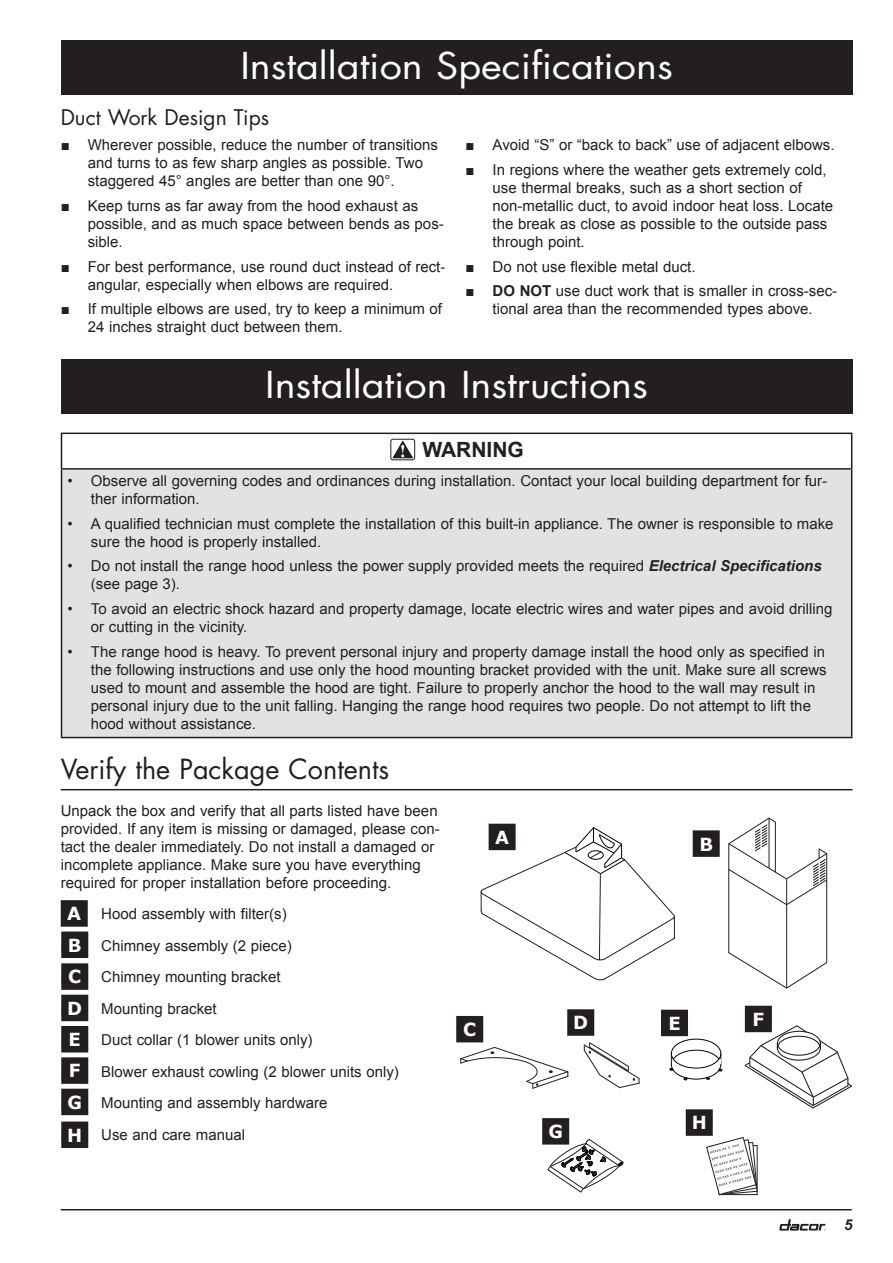
<style>
.page{position:relative;width:893px;height:1263px;background:#fff}
.page>*{position:absolute;margin:0;border:0;box-sizing:border-box;transform-origin:0 0}
.Heading_1__Non_TOC{font:36px "Futura Std";color:#fff;scale:1.1 1}
.Heading_1{font:36px "Futura Std";color:#fff;scale:1.1 1}
.Heading_2{font:27px "Futura Std";color:#231f20}
.Body{font:21px "Futura Std";color:#231f20}
.Warning_-_Header{font:700 21px "Arial";color:#231f20}
.Legend_-_Centered{font:700 18px "Verdana";color:#fff}
.Body-2{font:15px/18px "Arial";color:#231f20}
.t1{font:italic 700 15px "Arial";color:#231f20}
.s1{font-weight:700}
.s2{font-weight:700;font-style:italic}
</style>
<div class="page">
<svg style="left:779px;top:1219px;width:46px;height:11px"></svg>
<hr style="left:61px;top:1209px;width:791px;height:1px;background:#231f20">
<div style="left:61px;top:40px;width:791px;height:54px;background:#231f20"></div>
<div style="left:61px;top:359px;width:791px;height:54px;background:#231f20"></div>
<svg style="left:480px;top:826px;width:195px;height:154px"></svg>
<svg style="left:744px;top:1024px;width:108px;height:85px"></svg>
<div style="left:62px;top:901px;width:25px;height:25px;background:#231f20"></div>
<div style="left:61px;top:900px;width:27px;height:27px;border:2px solid #231f20"></div>
<div style="left:489px;top:824px;width:26px;height:25px;background:#231f20"></div>
<div style="left:489px;top:824px;width:27px;height:26px;border:2px solid #231f20"></div>
<div style="left:62px;top:932px;width:26px;height:25px;background:#231f20"></div>
<div style="left:61px;top:931px;width:27px;height:27px;border:2px solid #231f20"></div>
<div style="left:457px;top:1017px;width:25px;height:25px;background:#231f20"></div>
<div style="left:456px;top:1016px;width:27px;height:26px;border:2px solid #231f20"></div>
<div style="left:62px;top:964px;width:26px;height:25px;background:#231f20"></div>
<div style="left:61px;top:963px;width:27px;height:27px;border:2px solid #231f20"></div>
<div style="left:693px;top:831px;width:26px;height:25px;background:#231f20"></div>
<div style="left:693px;top:830px;width:27px;height:27px;border:2px solid #231f20"></div>
<div style="left:62px;top:995px;width:26px;height:25px;background:#231f20"></div>
<div style="left:61px;top:995px;width:27px;height:26px;border:2px solid #231f20"></div>
<div style="left:568px;top:1010px;width:25px;height:25px;background:#231f20"></div>
<div style="left:567px;top:1009px;width:27px;height:27px;border:2px solid #231f20"></div>
<div style="left:62px;top:1027px;width:26px;height:25px;background:#231f20"></div>
<div style="left:61px;top:1026px;width:27px;height:26px;border:2px solid #231f20"></div>
<div style="left:62px;top:1058px;width:26px;height:25px;background:#231f20"></div>
<div style="left:61px;top:1057px;width:27px;height:27px;border:2px solid #231f20"></div>
<div style="left:62px;top:1089px;width:26px;height:25px;background:#231f20"></div>
<div style="left:61px;top:1089px;width:27px;height:26px;border:2px solid #231f20"></div>
<div style="left:62px;top:1122px;width:26px;height:25px;background:#231f20"></div>
<div style="left:61px;top:1121px;width:27px;height:27px;border:2px solid #231f20"></div>
<div style="left:543px;top:1119px;width:25px;height:25px;background:#231f20"></div>
<div style="left:542px;top:1118px;width:27px;height:26px;border:2px solid #231f20"></div>
<div style="left:686px;top:1110px;width:26px;height:25px;background:#231f20"></div>
<div style="left:686px;top:1109px;width:27px;height:27px;border:2px solid #231f20"></div>
<div style="left:746px;top:1006px;width:25px;height:25px;background:#231f20"></div>
<div style="left:745px;top:1006px;width:27px;height:26px;border:2px solid #231f20"></div>
<div style="left:662px;top:1010px;width:25px;height:25px;background:#231f20"></div>
<div style="left:661px;top:1010px;width:27px;height:26px;border:2px solid #231f20"></div>
<svg style="left:460px;top:1046px;width:109px;height:43px"></svg>
<svg style="left:583px;top:1042px;width:57px;height:47px"></svg>
<hr style="left:728px;top:843px;width:1px;height:110px;background:#231f20">
<hr style="left:826px;top:853px;width:1px;height:110px;background:#231f20">
<hr style="left:786px;top:879px;width:1px;height:109px;background:#231f20">
<svg style="left:728px;top:951px;width:100px;height:38px"></svg>
<svg style="left:728px;top:817px;width:100px;height:89px"></svg>
<svg style="left:547px;top:1139px;width:77px;height:54px"></svg>
<div style="left:62px;top:469px;width:790px;height:268px;background:#e1e2e4"></div>
<hr style="left:61px;top:433px;width:791px;height:1px;background:#231f20">
<hr style="left:61px;top:434px;width:1px;height:34px;background:#231f20">
<hr style="left:851px;top:434px;width:1px;height:34px;background:#231f20">
<hr style="left:61px;top:468px;width:791px;height:2px;background:#231f20">
<hr style="left:61px;top:470px;width:1px;height:267px;background:#231f20">
<hr style="left:851px;top:470px;width:1px;height:267px;background:#231f20">
<hr style="left:61px;top:737px;width:791px;height:1px;background:#231f20">
<div style="left:390px;top:439px;width:25px;height:21px;border:1px solid #231f20;border-radius:2px"></div>
<svg style="left:392px;top:441px;width:21px;height:17px"></svg>
<hr style="left:61px;top:789px;width:791px;height:1px;background:#231f20">
<div style="left:671px;top:1050px;width:50px;height:29px;border:1px solid #040503;border-radius:50%"></div>
<div style="left:671px;top:1039px;width:50px;height:29px;border:1px solid #040503;border-radius:50%"></div>
<svg style="left:669px;top:1053px;width:7px;height:18px"></svg>
<svg style="left:683px;top:1077px;width:5px;height:4px"></svg>
<svg style="left:705px;top:1076px;width:6px;height:4px"></svg>
<svg style="left:717px;top:1053px;width:6px;height:19px"></svg>
<svg style="left:706px;top:1137px;width:52px;height:58px"></svg>
<p class="Heading_1__Non_TOC" style="left:240px;top:43px;width:395px">Installation Specifications</p>
<p class="Body" style="left:61px;top:104px;width:210px">Duct Work Design Tips</p>
<p class="Body-2" style="left:88px;top:136px;width:352px;text-indent:-27px">■ Wherever possible, reduce the number of transitions and turns to as few sharp angles as possible. Two staggered 45° angles are better than one 90°.</p>
<p class="Body-2" style="left:88px;top:197px;width:358px;text-indent:-27px">■ Keep turns as far away from the hood exhaust as possible, and as much space between bends as pos&shy;sible.</p>
<p class="Body-2" style="left:88px;top:257px;width:359px;text-indent:-27px">■ For best performance, use round duct instead of rect&shy;angular, especially when elbows are required.</p>
<p class="Body-2" style="left:88px;top:300px;width:356px;text-indent:-27px">■ If multiple elbows are used, try to keep a minimum of<br>24 inches straight duct between them.</p>
<p class="Body-2" style="left:466px;top:136px;width:370px">■ Avoid “S” or “back to back” use of adjacent elbows.</p>
<p class="Body-2" style="left:493px;top:161px;width:342px;text-indent:-27px">■ In regions where the weather gets extremely cold, use thermal breaks, such as a short section of non-metallic duct, to avoid indoor heat loss. Locate the break as close as possible to the outside pass through point.</p>
<p class="Body-2" style="left:466px;top:257px;width:232px">■ Do not use flexible metal duct.</p>
<p class="Body-2" style="left:466px;top:282px;width:373px;text-align:center">■ <span class="s1">DO NOT</span> use duct work that is smaller in cross-sec&shy;tional area than the recommended types above.</p>
<p class="Heading_1" style="left:265px;top:362px;width:349px">Installation Instructions</p>
<p class="Warning_-_Header" style="left:422px;top:436px;width:103px">WARNING</p>
<p class="Body-2" style="left:91px;top:472px;width:738px;text-indent:-23px">• Observe all governing codes and ordinances during installation. Contact your local building department for fur&shy;ther information.</p>
<p class="Body-2" style="left:91px;top:514px;width:744px;text-indent:-23px">• A qualified technician must complete the installation of this built-in appliance. The owner is responsible to make sure the hood is properly installed.</p>
<p class="Body-2" style="left:91px;top:557px;width:732px;text-indent:-23px">• Do not install the range hood unless the power supply provided meets the required <span class="s2">Electrical Specifications </span>(see page 3).</p>
<p class="Body-2" style="left:91px;top:600px;width:743px;text-indent:-23px">• To avoid an electric shock hazard and property damage, locate electric wires and water pipes and avoid drilling or cutting in the vicinity.</p>
<p class="Body-2" style="left:91px;top:643px;width:737px;text-indent:-23px">• The range hood is heavy. To prevent personal injury and property damage install the hood only as specified in the following instructions and use only the hood mounting bracket provided with the unit. Make sure all screws used to mount and assemble the hood are tight. Failure to properly anchor the hood to the wall may result in personal injury due to the unit falling. Hanging the range hood requires two people. Do not attempt to lift the hood without assistance.</p>
<p class="Heading_2" style="left:61px;top:752px;width:330px">Verify the Package Contents</p>
<p class="Body-2" style="left:61px;top:802px;width:380px">Unpack the box and verify that all parts listed have been provided. If any item is missing or damaged, please con&shy;tact the dealer immediately. Do not install a damaged or incomplete appliance. Make sure you have everything required for proper installation before proceeding.</p>
<p class="Body-2" style="left:61px;top:905px;width:227px">■ Hood assembly with filter(s)</p>
<p class="Body-2" style="left:61px;top:937px;width:232px">■ Chimney assembly (2 piece)</p>
<p class="Body-2" style="left:61px;top:968px;width:221px">■ Chimney mounting bracket</p>
<p class="Body-2" style="left:61px;top:1000px;width:157px">■ Mounting bracket</p>
<p class="Body-2" style="left:61px;top:1031px;width:253px">■ Duct collar (1 blower units only)</p>
<p class="Body-2" style="left:61px;top:1063px;width:340px">■ Blower exhaust cowling (2 blower units only)</p>
<p class="Body-2" style="left:61px;top:1094px;width:268px">■ Mounting and assembly hardware</p>
<p class="Body-2" style="left:61px;top:1126px;width:186px">■ Use and care manual</p>
<p class="Legend_-_Centered" style="left:495px;top:826px;width:15px">A</p>
<p class="Legend_-_Centered" style="left:67px;top:902px;width:15px">A</p>
<p class="Legend_-_Centered" style="left:68px;top:934px;width:15px">B</p>
<p class="Legend_-_Centered" style="left:68px;top:965px;width:15px">C</p>
<p class="Legend_-_Centered" style="left:67px;top:997px;width:16px">D</p>
<p class="Legend_-_Centered" style="left:463px;top:1018px;width:15px">C</p>
<p class="Legend_-_Centered" style="left:69px;top:1028px;width:14px">E</p>
<p class="Legend_-_Centered" style="left:69px;top:1059px;width:13px">F</p>
<p class="Legend_-_Centered" style="left:67px;top:1091px;width:16px">G</p>
<p class="Legend_-_Centered" style="left:67px;top:1124px;width:17px">H</p>
<p class="Legend_-_Centered" style="left:548px;top:1120px;width:16px">G</p>
<p class="Legend_-_Centered" style="left:573px;top:1011px;width:16px">D</p>
<p class="Legend_-_Centered" style="left:699px;top:832px;width:15px">B</p>
<p class="Legend_-_Centered" style="left:668px;top:1012px;width:14px">E</p>
<p class="Legend_-_Centered" style="left:752px;top:1008px;width:13px">F</p>
<p class="Legend_-_Centered" style="left:692px;top:1111px;width:17px">H</p>
<p class="t1" style="left:844px;top:1215px;width:10px">5</p>
</div>
